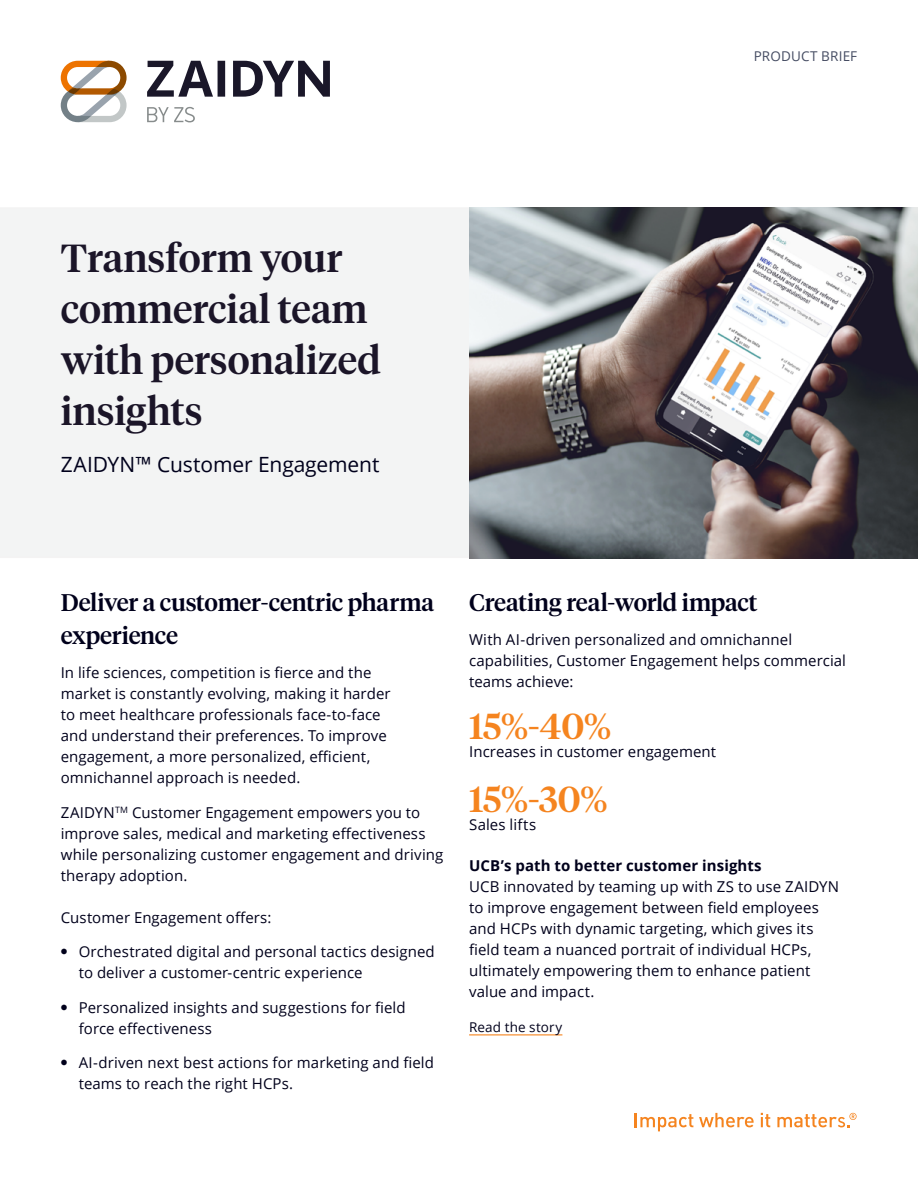
<style>
.page{position:relative;width:918px;height:1188px;background:#fff}
.page>*{position:absolute;margin:0;border:0;box-sizing:border-box;transform-origin:0 0}
.t1{font:500 39px/51px "Tiempos Headline";color:#1b1528}
.t2{font:500 36px "Tiempos Headline";letter-spacing:-.005em;color:#f5841f}
.t3{font:500 24px/33px "Tiempos Headline";letter-spacing:-.01em;color:#00001b}
.t4{font:21px "Open Sans";letter-spacing:-.005em;color:#00001b}
.t5{font:15px/21px "Open Sans";letter-spacing:.005em;color:#00001b}
.t6{font:700 15px "Open Sans";letter-spacing:.005em;color:#00001b}
.t7{font:13.5px "Open Sans";letter-spacing:.01em;color:#454c62}
.t8{font:13.5px "Open Sans";letter-spacing:.01em;color:#00001b}
.s1{font-family:"Tiempos Headline";font-weight:700;font-size:18px}
</style>
<div class="page">
<div style="left:0;top:208px;width:469px;height:350px;background:#f3f4f4"></div>
<hr style="left:469px;top:1034px;width:93px;height:1px;background:#f5841f">
<img style="left:469px;top:207px;width:449px;height:351px">
<svg style="left:147px;top:61px;width:183px;height:36px"></svg>
<svg style="left:147px;top:107px;width:48px;height:15px"></svg>
<svg style="left:61px;top:61px;width:66px;height:61px"></svg>
<svg style="left:635px;top:1113px;width:58px;height:18px"></svg>
<svg style="left:699px;top:1113px;width:55px;height:14px"></svg>
<svg style="left:761px;top:1113px;width:9px;height:14px"></svg>
<svg style="left:777px;top:1113px;width:80px;height:14px"></svg>
<p class="t7" style="left:754px;top:47px;width:105px">PRODUCT BRIEF</p>
<h1 class="t1" style="left:61px;top:230px;width:322px">Transform your commercial team with personalized insights</h1>
<h3 class="t4" style="left:61px;top:450px;width:320px">ZAIDYN™ Customer Engagement</h3>
<h3 class="t3" style="left:61px;top:584px;width:375px">Deliver a customer-centric pharma experience</h3>
<p class="t5" style="left:61px;top:662px;width:331px">In life sciences, competition is fierce and the market is constantly evolving, making it harder to meet healthcare professionals face-to-face and understand their preferences. To improve engagement, a more personalized, efficient, omnichannel approach is needed.</p>
<p class="t5" style="left:61px;top:801px;width:384px">ZAIDYN<sup>TM</sup> Customer Engagement empowers you to improve sales, medical and marketing effectiveness while personalizing customer engagement and driving therapy adoption.</p>
<p class="t5" style="left:61px;top:906px;width:212px">Customer Engagement offers:</p>
<p class="t5" style="left:79px;top:941px;width:358px;text-indent:-18px"><span class="s1">•</span> Orchestrated digital and personal tactics designed to deliver a customer-centric experience</p>
<p class="t5" style="left:79px;top:996px;width:328px;text-indent:-18px"><span class="s1">•</span> Personalized insights and suggestions for field force effectiveness</p>
<p class="t5" style="left:79px;top:1052px;width:357px;text-indent:-18px"><span class="s1">•</span> AI-driven next best actions for marketing and field teams to reach the right HCPs.</p>
<h3 class="t3" style="left:469px;top:584px;width:290px">Creating real-world impact</h3>
<p class="t5" style="left:469px;top:629px;width:378px">With AI-driven personalized and omnichannel capabilities, Customer Engagement helps commercial teams achieve:</p>
<h2 class="t2" style="left:469px;top:701px;width:144px">15%-40%</h2>
<p class="t5" style="left:469px;top:740px;width:249px">Increases in customer engagement</p>
<h2 class="t2" style="left:469px;top:774px;width:140px">15%-30%</h2>
<p class="t5" style="left:469px;top:814px;width:69px">Sales lifts</p>
<p class="t6" style="left:469px;top:855px;width:294px">UCB’s path to better customer insights</p>
<p class="t5" style="left:469px;top:876px;width:372px">UCB innovated by teaming up with ZS to use ZAIDYN to improve engagement between field employees and HCPs with dynamic targeting, which gives its field team a nuanced portrait of individual HCPs, ultimately empowering them to enhance patient value and impact.</p>
<p class="t8" style="left:469px;top:1018px;width:95px">Read the story</p>
</div>
